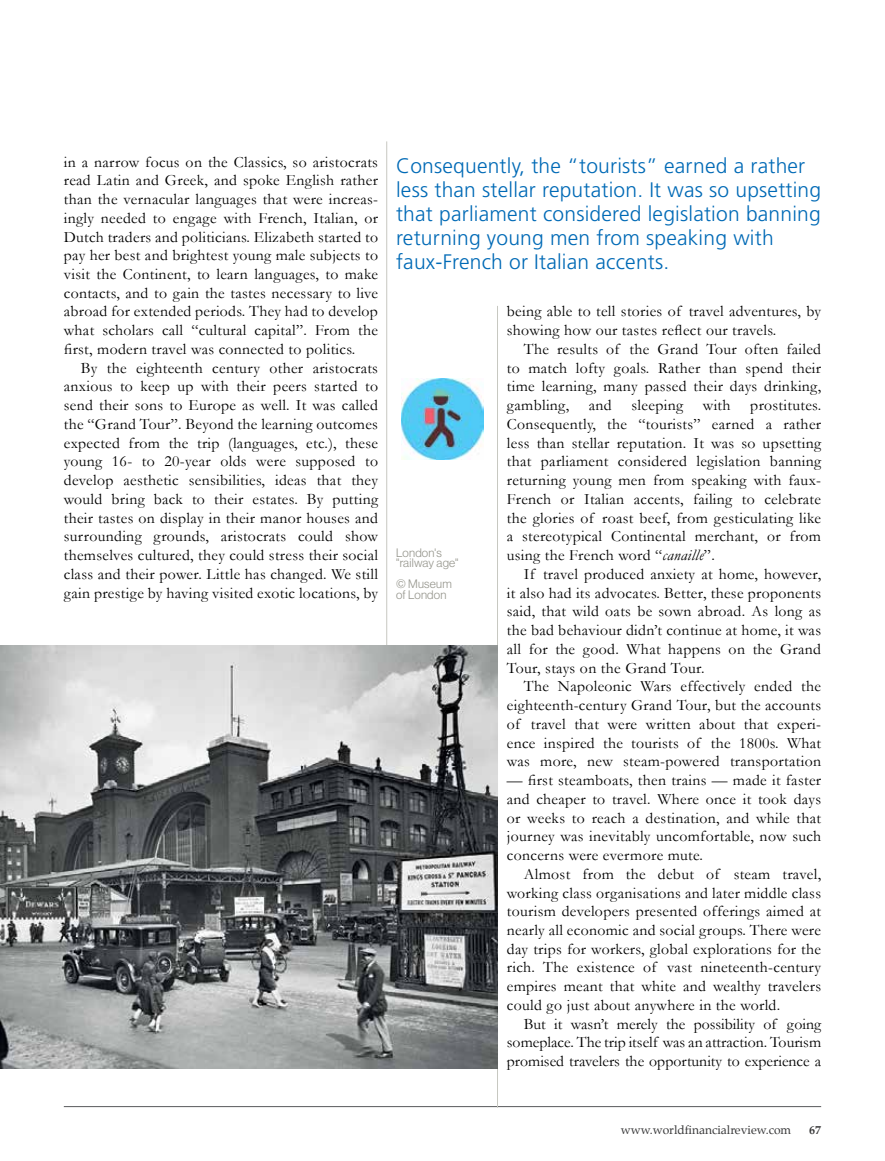
<style>
.page{position:relative;width:885px;height:1161px;background:#fff}
.page>*{position:absolute;margin:0;border:0;box-sizing:border-box;transform-origin:0 0}
.t1{font:300 21px/24px "Frutiger";letter-spacing:.01em;color:#006ab6}
.t2{font:15.75px/18.8px "Garamond";letter-spacing:.02em;color:#000;text-align:justify}
.t3{font:300 12px/10.5px "Haas Grot Disp 45";letter-spacing:.02em;color:#94948b}
.t4{font:12px "Palatino";color:#383839}
.t5{font:700 12px "Palatino";color:#383839}
.s1{font-style:italic}
</style>
<div class="page">
<hr style="left:64px;top:1106px;width:757px;height:1px;background:#58595b">
<img style="left:402px;top:379px;width:81px;height:81px">
<hr style="left:497px;top:306px;width:1px;height:802px;background:#c7c8c1">
<hr style="left:386px;top:141px;width:1px;height:514px;background:#c7c8c1">
<img style="left:0;top:646px;width:498px;height:423px">
<p class="t2" style="left:64px;top:152px;width:316px">in a narrow focus on the Classics, so aristocrats read Latin and Greek, and spoke English rather than the vernacular languages that were increas&shy;ingly needed to engage with French, Italian, or Dutch traders and politicians. Elizabeth started to pay her best and brightest young male subjects to visit the Continent, to learn languages, to make contacts, and to gain the tastes necessary to live abroad for extended periods. They had to develop what scholars call “cultural capital”. From the first, modern travel was connected to politics.</p>
<p class="t2" style="left:64px;top:358px;width:316px;text-indent:17px">By the eighteenth century other aristocrats anxious to keep up with their peers started to send their sons to Europe as well. It was called the “Grand Tour”. Beyond the learning outcomes expected from the trip (languages, etc.), these young 16- to 20-year olds were supposed to develop aesthetic sensibilities, ideas that they would bring back to their estates. By putting their tastes on display in their manor houses and surrounding grounds, aristocrats could show themselves cultured, they could stress their social class and their power. Little has changed. We still gain prestige by having visited exotic locations, by</p>
<h1 class="t1" style="left:396px;top:154px;width:426px">Consequently, the “tourists” earned a rather less than stellar reputation. It was so upsetting that parliament considered legislation banning returning young men from speaking with faux-French or Italian accents.</h1>
<p class="t3" style="left:396px;top:547px;width:64px">London's "railway age"</p>
<p class="t3" style="left:396px;top:579px;width:57px">© Museum of London</p>
<p class="t2" style="left:507px;top:302px;width:316px">being able to tell stories of travel adventures, by showing how our tastes reflect our travels.</p>
<p class="t2" style="left:507px;top:339px;width:316px;text-indent:17px">The results of the Grand Tour often failed to match lofty goals. Rather than spend their time learning, many passed their days drinking, gambling,</p>
<p class="t2" style="left:588px;top:396px;width:24px">and</p>
<p class="t2" style="left:631px;top:396px;width:53px">sleeping</p>
<p class="t2" style="left:702px;top:396px;width:29px">with</p>
<p class="t2" style="left:507px;top:396px;width:316px;text-indent:243px">prostitutes.<br>Consequently, the “tourists” earned a rather less than stellar reputation. It was so upsetting that parliament considered legislation banning returning young men from speaking with faux-French or Italian accents, failing to celebrate the glories of roast beef, from gesticulating like a stereotypical Continental merchant, or from using the French word “<span class="s1">canaille</span>”.</p>
<p class="t2" style="left:507px;top:564px;width:316px;text-indent:17px">If travel produced anxiety at home, however, it also had its advocates. Better, these proponents said, that wild oats be sown abroad. As long as the bad behaviour didn’t continue at home, it was all for the good. What happens on the Grand Tour, stays on the Grand Tour.</p>
<p class="t2" style="left:507px;top:677px;width:316px;text-indent:17px">The Napoleonic Wars effectively ended the eighteenth-century Grand Tour, but the accounts of travel that were written about that experi&shy;ence inspired the tourists of the 1800s. What was more, new steam-powered transportation</p>
<p class="t2" style="left:507px;top:770px;width:316px">— first steamboats, then trains — made it faster and cheaper to travel. Where once it took days or weeks to reach a destination, and while that journey was inevitably uncomfortable, now such concerns were evermore mute.</p>
<p class="t2" style="left:507px;top:864px;width:316px;text-indent:17px">Almost from the debut of steam travel, working class organisations and later middle class tourism developers presented offerings aimed at nearly all economic and social groups. There were day trips for workers, global explorations for the rich. The existence of vast nineteenth-century empires meant that white and wealthy travelers could go just about anywhere in the world.</p>
<p class="t2" style="left:507px;top:1014px;width:316px;text-indent:17px">But it wasn’t merely the possibility of going someplace. The trip itself was an attraction. Tourism promised travelers the opportunity to experience a</p>
<p class="t4" style="left:620px;top:1120px;width:172px">www.worldfinancialreview.com</p>
<p class="t5" style="left:809px;top:1120px;width:13px">67</p>
</div>
